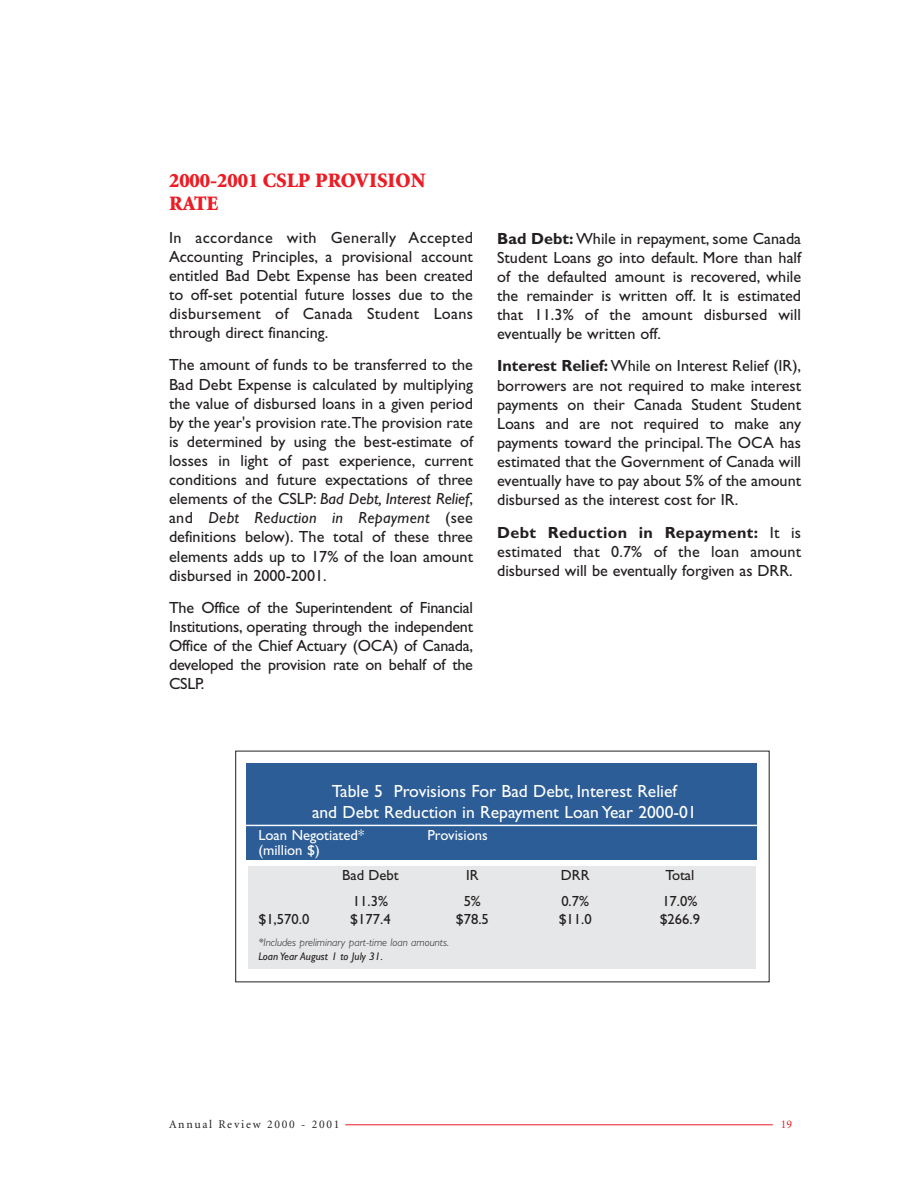
<style>
.page{position:relative;width:918px;height:1188px;background:#fff}
.page>*{position:absolute;margin:0;border:0;box-sizing:border-box;transform-origin:0 0}
.t1{font:900 20.55px/23.5px "Minion";color:#ed1c24}
.t2{font:17.7px/20.5px "Gill Sans";color:#fff;text-align:center}
.t3{font:16.2px/19px "Gill Sans";color:#231f20;text-align:justify}
.t4{font:14.7px "Gill Sans";color:#231f20}
.t5{font:14.7px "Gill Sans";color:#fff}
.t6{font:11.7px "Minion";letter-spacing:.145em;color:#231f20}
.t7{font:11.7px "Minion";color:#ed1c24}
.t8{font:italic 300 11.1px "Gill Sans";color:#231f20}
.t9{font:italic 10.95px "Gill Sans";color:#231f20}
.s1{font-style:italic}
.s2{font-weight:700}
</style>
<div class="page">
<hr style="left:345px;top:1125px;width:428px;height:1px;background:#ed1c24">
<div style="left:249px;top:866px;width:507px;height:103px;background:#e6e7e8"></div>
<div style="left:246px;top:763px;width:511px;height:97px;background:#2c5d97"></div>
<hr style="left:245px;top:825px;width:515px;height:1px;background:#fff">
<p class="t1" style="left:169px;top:170px;width:258px">2000-2001 CSLP PROVISION<br>RATE</p>
<p class="t3" style="left:169px;top:229px;width:306px">In accordance with Generally Accepted Accounting Principles, a provisional account entitled Bad Debt Expense has been created to off-set potential future losses due to the disbursement of Canada Student Loans through direct financing.</p>
<p class="t3" style="left:169px;top:357px;width:306px">The amount of funds to be transferred to the Bad Debt Expense is calculated by multiplying the value of disbursed loans in a given period by the year's provision rate.The provision rate is determined by using the best-estimate of losses in light of past experience, current conditions and future expectations of three elements of the CSLP: <span class="s1">Bad Debt, Interest Relief</span>, and <span class="s1">Debt Reduction in Repayment</span> (see definitions below). The total of these three elements adds up to 17% of the loan amount disbursed in 2000-2001.</p>
<p class="t3" style="left:169px;top:600px;width:306px">The Office of the Superintendent of Financial Institutions, operating through the independent Office of the Chief Actuary (OCA) of Canada, developed the provision rate on behalf of the CSLP.</p>
<p class="t3" style="left:497px;top:230px;width:306px"><span class="s2">Bad Debt:</span> While in repayment, some Canada Student Loans go into default. More than half of the defaulted amount is recovered, while the remainder is written off. It is estimated that 11.3% of the amount disbursed will eventually be written off.</p>
<p class="t3" style="left:497px;top:358px;width:306px"><span class="s2">Interest Relief:</span> While on Interest Relief (IR), borrowers are not required to make interest payments on their Canada Student Student Loans and are not required to make any payments toward the principal. The OCA has estimated that the Government of Canada will eventually have to pay about 5% of the amount disbursed as the interest cost for IR.</p>
<p class="t3" style="left:497px;top:524px;width:306px"><span class="s2">Debt Reduction in Repayment:</span> It is estimated that 0.7% of the loan amount disbursed will be eventually forgiven as DRR.</p>
<p class="t2" style="left:312px;top:783px;width:386px">Table 5 Provisions For Bad Debt, Interest Relief<br>and Debt Reduction in Repayment Loan Year 2000-01</p>
<p class="t5" style="left:258px;top:830px;width:107px">Loan Negotiated*</p>
<p class="t5" style="left:427px;top:830px;width:62px">Provisions</p>
<p class="t5" style="left:258px;top:845px;width:63px">(million $)</p>
<p class="t4" style="left:342px;top:870px;width:58px">Bad Debt</p>
<p class="t4" style="left:466px;top:870px;width:14px">IR</p>
<p class="t4" style="left:561px;top:870px;width:30px">DRR</p>
<p class="t4" style="left:665px;top:870px;width:31px">Total</p>
<p class="t4" style="left:353px;top:896px;width:37px">11.3%</p>
<p class="t4" style="left:464px;top:896px;width:19px">5%</p>
<p class="t4" style="left:561px;top:896px;width:29px">0.7%</p>
<p class="t4" style="left:662px;top:896px;width:37px">17.0%</p>
<p class="t4" style="left:258px;top:914px;width:52px">$1,570.0</p>
<p class="t4" style="left:350px;top:914px;width:42px">$177.4</p>
<p class="t4" style="left:456px;top:914px;width:35px">$78.5</p>
<p class="t4" style="left:559px;top:914px;width:35px">$11.0</p>
<p class="t4" style="left:660px;top:914px;width:42px">$266.9</p>
<p class="t8" style="left:258px;top:938px;width:192px">*Includes preliminary part-time loan amounts.</p>
<p class="t9" style="left:258px;top:953px;width:126px">Loan Year August 1 to July 31.</p>
<p class="t6" style="left:169px;top:1120px;width:172px">Annual Review 2000 - 2001</p>
<p class="t7" style="left:781px;top:1119px;width:13px">19</p>
</div>
